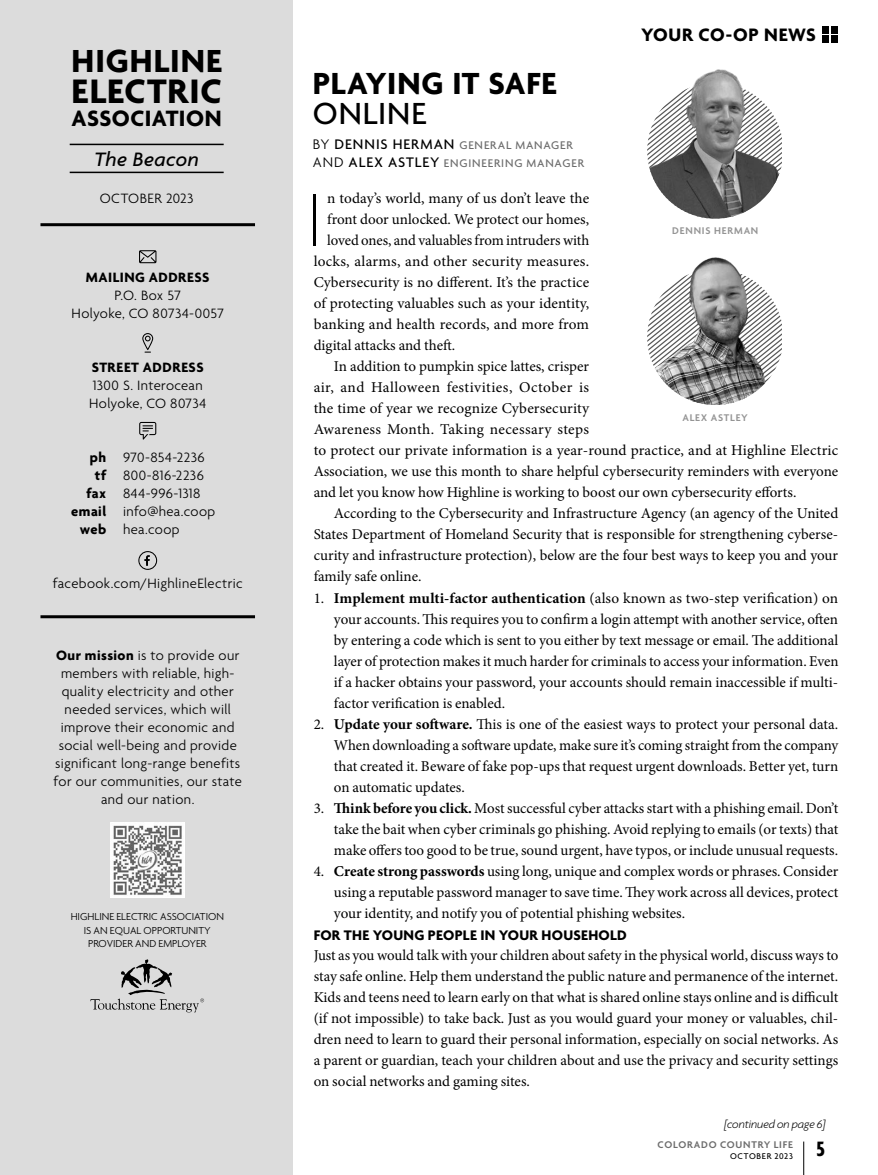
<style>
.page{position:relative;width:878px;height:1175px;background:#fff}
.page>*{position:absolute;margin:0;border:0;box-sizing:border-box;transform-origin:0 0}
.t1{font:100 80.85px "Agenda";color:#000}
.t2{font:700 36.75px "Agenda";letter-spacing:.02em;color:#000}
.t3{font:700 34.5px "Agenda";letter-spacing:.03em;color:#000}
.t4{font:700 33px "Agenda";letter-spacing:.015em;color:#000}
.t5{font:500 33px "Agenda";letter-spacing:.025em;color:#000}
.t6{font:700 24px "Agenda";letter-spacing:.015em;color:#000}
.t7{font:700 condensed 22.5px "Agenda";color:#000}
.t8{font:italic 500 21px "Agenda";letter-spacing:.02em;color:#000}
.t9{font:700 19.5px "Agenda";letter-spacing:.03em;color:#000}
.t10{font:15px/21px "Minion Pro";color:#000;text-align:justify}
.t11{font:15px "Minion Pro";letter-spacing:.03em;color:#000}
.t12{font:15px "Minion Pro";letter-spacing:.02em;color:#000}
.t13{font:700 15px "Agenda";letter-spacing:.02em;color:#000}
.t14{font:300 14.7px/18px "Agenda";letter-spacing:.025em;color:#000;text-align:center}
.t15{font:700 14.7px "Agenda";letter-spacing:.035em;color:#000}
.t16{font:500 12px/18px "Agenda";letter-spacing:.07em;color:#6d6d6d}
.t17{font:italic 300 12px "Agenda";letter-spacing:-.005em;color:#000}
.t18{font:300 10.95px/13.2px "Agenda";color:#000;text-align:center}
.t19{font:600 10.5px "Agenda";letter-spacing:.075em;color:#949494}
.t20{font:600 10.5px "Agenda";letter-spacing:.07em;color:#6d6d6d}
.t21{font:500 9px "Agenda";letter-spacing:.075em;color:#000}
.s1{font-weight:700}
.s2{font-weight:300;font-size:15px;color:#000}
.s3{font-size:15px;color:#000}
</style>
<div class="page">
<img style="left:647px;top:69px;width:135px;height:150px">
<div style="left:0;top:0;width:293px;height:1174px;background:#dcdcdc"></div>
<svg style="left:90px;top:959px;width:114px;height:53px"></svg>
<img style="left:111px;top:823px;width:74px;height:74px">
<hr style="left:70px;top:144px;width:154px;height:1px;background:#000">
<hr style="left:70px;top:172px;width:154px;height:1px;background:#000">
<hr style="left:40px;top:615px;width:215px;height:3px;background:#000">
<hr style="left:40px;top:223px;width:215px;height:3px;background:#000">
<svg style="left:139px;top:250px;width:17px;height:13px"></svg>
<svg style="left:142px;top:333px;width:11px;height:19px"></svg>
<svg style="left:139px;top:422px;width:17px;height:17px"></svg>
<svg style="left:138px;top:551px;width:19px;height:19px"></svg>
<img style="left:647px;top:257px;width:135px;height:148px">
<hr style="left:803px;top:1141px;width:1px;height:33px;background:#000">
<div style="left:830px;top:36px;width:7px;height:7px;background:#000"></div>
<div style="left:830px;top:26px;width:7px;height:7px;background:#000"></div>
<div style="left:821px;top:36px;width:7px;height:7px;background:#000"></div>
<div style="left:821px;top:26px;width:7px;height:7px;background:#000"></div>
<h3 class="t3" style="left:71px;top:42px;width:152px">HIGHLINE</h3>
<h2 class="t2" style="left:71px;top:72px;width:152px">ELECTRIC</h2>
<h3 class="t6" style="left:72px;top:105px;width:152px">ASSOCIATION</h3>
<h3 class="t8" style="left:94px;top:146px;width:106px">The Beacon</h3>
<p class="t14" style="left:100px;top:190px;width:95px">OCTOBER 2023</p>
<p class="t15" style="left:86px;top:269px;width:125px">MAILING ADDRESS</p>
<p class="t14" style="left:71px;top:287px;width:154px">P.O. Box 57<br>Holyoke, CO 80734-0057</p>
<p class="t15" style="left:92px;top:359px;width:113px">STREET ADDRESS</p>
<p class="t14" style="left:89px;top:377px;width:119px;text-align:left">1300 S. Interocean<br>Holyoke, CO 80734</p>
<p class="t14" style="left:90px;top:449px;width:116px"><span class="s1">ph</span> 970-854-2236</p>
<p class="t14" style="left:95px;top:467px;width:111px"><span class="s1">tf</span> 800-816-2236</p>
<p class="t14" style="left:86px;top:485px;width:116px"><span class="s1">fax</span> 844-996-1318</p>
<p class="t14" style="left:71px;top:503px;width:145px"><span class="s1">email</span> info@hea.coop</p>
<p class="t14" style="left:80px;top:521px;width:101px"><span class="s1">web</span> hea.coop</p>
<p class="t14" style="left:53px;top:575px;width:191px">facebook.com/HighlineElectric</p>
<p class="t14" style="left:54px;top:647px;width:190px"><span class="s1">Our mission</span> is to provide our members with reliable, high&shy;quality electricity and other needed services, which will improve their economic and social well-being and provide significant long-range benefits for our communities, our state and our nation.</p>
<p class="t18" style="left:71px;top:911px;width:155px">HIGHLINE ELECTRIC ASSOCIATION<br>IS AN EQUAL OPPORTUNITY<br>PROVIDER AND EMPLOYER</p>
<h3 class="t9" style="left:641px;top:24px;width:176px">YOUR CO-OP NEWS</h3>
<h3 class="t4" style="left:313px;top:65px;width:245px">PLAYING IT SAFE</h3>
<h3 class="t5" style="left:313px;top:95px;width:115px">ONLINE</h3>
<p class="t16" style="left:313px;top:137px;width:272px"><span class="s2">BY</span> <span class="s3">DENNIS HERMAN</span> GENERAL MANAGER<br><span class="s2">AND</span> <span class="s3">ALEX ASTLEY</span> ENGINEERING MANAGER</p>
<h1 class="t1" style="left:307px;top:176px;width:18px">I</h1>
<p class="t10" style="left:327px;top:188px;width:263px">n today’s world, many of us don’t leave the</p>
<p class="t10" style="left:327px;top:209px;width:263px">front door unlocked. We protect our homes,</p>
<p class="t10" style="left:327px;top:230px;width:264px">loved ones, and valuables from intruders with</p>
<p class="t10" style="left:314px;top:251px;width:277px">locks, alarms, and other security measures.</p>
<p class="t10" style="left:314px;top:272px;width:277px">Cybersecurity is no different. It’s the practice</p>
<p class="t10" style="left:314px;top:293px;width:277px">of protecting valuables such as your identity,</p>
<p class="t10" style="left:314px;top:314px;width:277px">banking and health records, and more from</p>
<p class="t10" style="left:314px;top:335px;width:143px">digital attacks and theft.</p>
<p class="t10" style="left:334px;top:356px;width:257px">In addition to pumpkin spice lattes, crisper</p>
<p class="t11" style="left:314px;top:377px;width:277px">air, and Halloween festivities, October is</p>
<p class="t10" style="left:314px;top:398px;width:277px">the time of year we recognize Cybersecurity</p>
<p class="t12" style="left:314px;top:419px;width:277px">Awareness Month. Taking necessary steps</p>
<p class="t10" style="left:314px;top:440px;width:526px">to protect our private information is a year-round practice, and at Highline Electric</p>
<p class="t10" style="left:314px;top:461px;width:526px">Association, we use this month to share helpful cybersecurity reminders with everyone</p>
<p class="t10" style="left:314px;top:482px;width:484px">and let you know how Highline is working to boost our own cybersecurity efforts.</p>
<p class="t10" style="left:334px;top:503px;width:506px">According to the Cybersecurity and Infrastructure Agency (an agency of the United</p>
<p class="t10" style="left:314px;top:524px;width:526px">States Department of Homeland Security that is responsible for strengthening cyberse-</p>
<p class="t10" style="left:314px;top:545px;width:526px">curity and infrastructure protection), below are the four best ways to keep you and your</p>
<p class="t10" style="left:314px;top:566px;width:109px">family safe online.</p>
<p class="t10" style="left:334px;top:587px;width:506px;text-indent:-20px">1. <span class="s1">Implement multi-factor authentication</span> (also known as two-step verification) on your accounts. This requires you to confirm a login attempt with another service, often by entering a code which is sent to you either by text message or email. The additional layer of protection makes it much harder for criminals to access your information. Even if a hacker obtains your password, your accounts should remain inaccessible if multi&shy;factor verification is enabled.</p>
<p class="t10" style="left:334px;top:713px;width:506px;text-indent:-20px">2. <span class="s1">Update your software.</span> This is one of the easiest ways to protect your personal data.<br>When downloading a software update, make sure it’s coming straight from the company that created it. Beware of fake pop-ups that request urgent downloads. Better yet, turn on automatic updates.</p>
<p class="t10" style="left:334px;top:797px;width:506px;text-indent:-20px">3. <span class="s1">Think before you click.</span> Most successful cyber attacks start with a phishing email. Don’t take the bait when cyber criminals go phishing. Avoid replying to emails (or texts) that make offers too good to be true, sound urgent, have typos, or include unusual requests.</p>
<p class="t10" style="left:334px;top:860px;width:506px;text-indent:-20px">4. <span class="s1">Create strong passwords</span> using long, unique and complex words or phrases. Consider using a reputable password manager to save time. They work across all devices, protect your identity, and notify you of potential phishing websites.</p>
<p class="t13" style="left:314px;top:927px;width:315px">FOR THE YOUNG PEOPLE IN YOUR HOUSEHOLD</p>
<p class="t10" style="left:314px;top:944px;width:526px">Just as you would talk with your children about safety in the physical world, discuss ways to stay safe online. Help them understand the public nature and permanence of the internet.<br>Kids and teens need to learn early on that what is shared online stays online and is difficult (if not impossible) to take back. Just as you would guard your money or valuables, chil&shy;dren need to learn to guard their personal information, especially on social networks. As a parent or guardian, teach your children about and use the privacy and security settings on social networks and gaming sites.</p>
<p class="t19" style="left:672px;top:225px;width:88px">DENNIS HERMAN</p>
<p class="t19" style="left:682px;top:411px;width:67px">ALEX ASTLEY</p>
<p class="t17" style="left:724px;top:1116px;width:103px">[continued on page 6]</p>
<h3 class="t7" style="left:816px;top:1136px;width:10px">5</h3>
<p class="t20" style="left:657px;top:1139px;width:137px">COLORADO COUNTRY LIFE</p>
<p class="t21" style="left:730px;top:1151px;width:64px">OCTOBER 2023</p>
</div>
